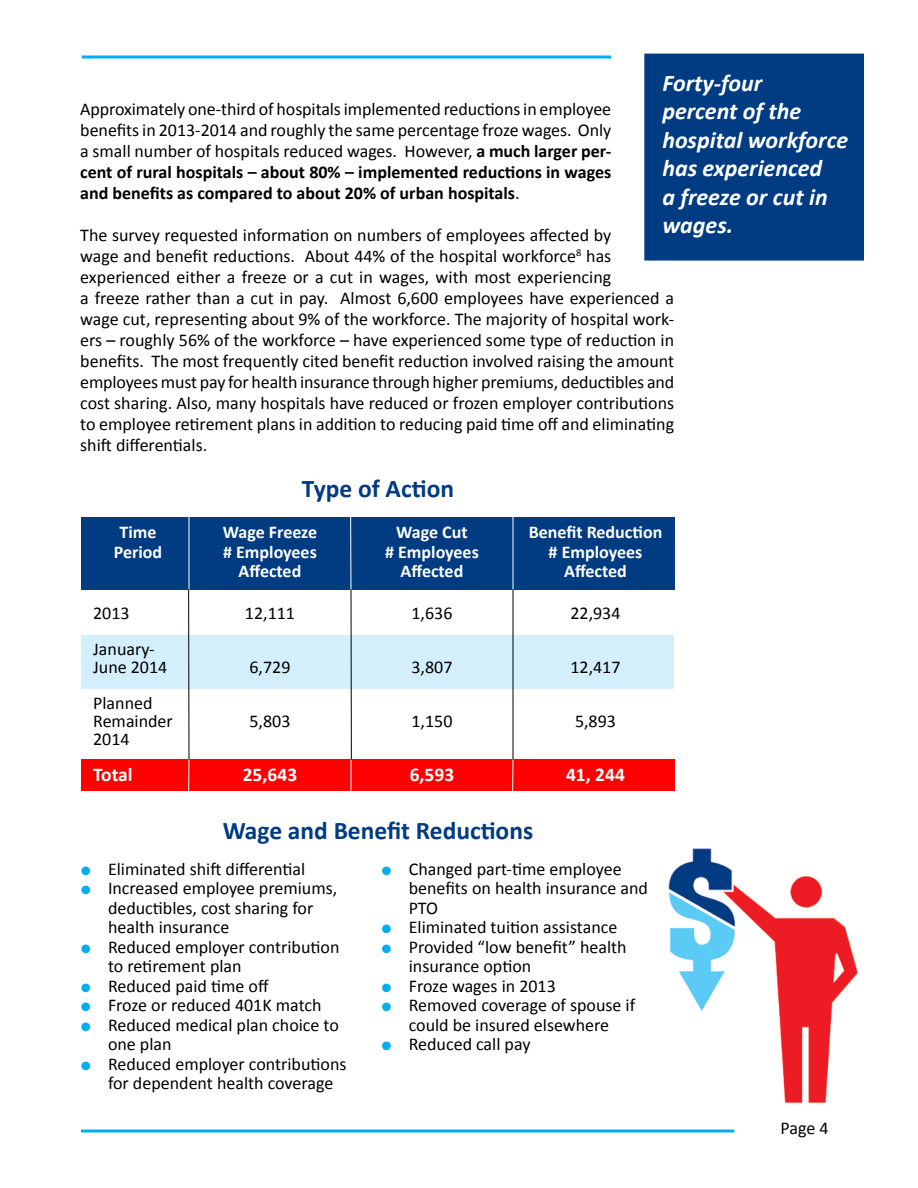
<style>
.page{position:relative;width:918px;height:1188px;background:#fff}
.page>*{position:absolute;margin:0;border:0;box-sizing:border-box;transform-origin:0 0}
.t1{font:700 25.5px "Calibri";color:#013b82}
.t2{font:italic 700 24px/28.5px "Calibri";color:#fff}
.t3{font:700 19.5px "Calibri";color:#fff}
.t4{font:18px/21px "Calibri";color:#000}
.t5{font:700 18px "Calibri";color:#fff}
.s1{font-weight:700}
.s2{color:#00aeef}
</style>
<div class="page">
<div style="left:81px;top:517px;width:594px;height:73px;background:#013b82"></div>
<div style="left:82px;top:636px;width:592px;height:53px;background:#d4effc"></div>
<div style="left:81px;top:759px;width:594px;height:32px;background:#f00"></div>
<hr style="left:189px;top:517px;width:1px;height:73px;background:#fff">
<hr style="left:513px;top:517px;width:1px;height:73px;background:#fff">
<hr style="left:351px;top:759px;width:1px;height:32px;background:#fff">
<hr style="left:188px;top:590px;width:1px;height:169px;background:#000">
<hr style="left:351px;top:590px;width:1px;height:169px;background:#000">
<hr style="left:513px;top:590px;width:1px;height:169px;background:#000">
<hr style="left:512px;top:759px;width:1px;height:32px;background:#fff">
<hr style="left:188px;top:759px;width:1px;height:32px;background:#fff">
<hr style="left:350px;top:517px;width:1px;height:73px;background:#fff">
<img style="left:668px;top:848px;width:190px;height:256px">
<div style="left:644px;top:54px;width:220px;height:207px;background:#013b82;border:2px solid #013b82"></div>
<hr style="left:82px;top:56px;width:529px;height:2px;background:#00aeef">
<hr style="left:81px;top:1130px;width:653px;height:2px;background:#00aeef">
<h2 class="t2" style="left:662px;top:69px;width:187px">Forty-four<br>percent of the hospital workforce has experienced<br>a freeze or cut in wages.</h2>
<p class="t4" style="left:80px;top:98px;width:533px;text-align:justify">Approximately one-third of hospitals implemented reductions in employee benefits in 2013-2014 and roughly the same percentage froze wages. Only a small number of hospitals reduced wages. However, <span class="s1">a much larger per&shy;cent of rural hospitals – about 80% – implemented reductions in wages and benefits as compared to about 20% of urban hospitals</span>.</p>
<p class="t4" style="left:80px;top:224px;width:596px">The survey requested information on numbers of employees affected by<br>wage and benefit reductions. About 44% of the hospital workforce<sup>8</sup> has experienced either a freeze or a cut in wages, with most experiencing<br>a freeze rather than a cut in pay. Almost 6,600 employees have experienced a wage cut, representing about 9% of the workforce. The majority of hospital work&shy;ers – roughly 56% of the workforce – have experienced some type of reduction in benefits. The most frequently cited benefit reduction involved raising the amount employees must pay for health insurance through higher premiums, deductibles and cost sharing. Also, many hospitals have reduced or frozen employer contributions to employee retirement plans in addition to reducing paid time off and eliminating shift differentials.</p>
<h1 class="t1" style="left:302px;top:472px;width:154px">Type of Action</h1>
<p class="t5" style="left:119px;top:521px;width:39px">Time</p>
<p class="t5" style="left:223px;top:521px;width:96px">Wage Freeze</p>
<p class="t5" style="left:396px;top:521px;width:73px">Wage Cut</p>
<p class="t5" style="left:529px;top:521px;width:135px">Benefit Reduction</p>
<p class="t5" style="left:114px;top:540px;width:50px">Period</p>
<p class="t5" style="left:223px;top:540px;width:95px"># Employees</p>
<p class="t5" style="left:385px;top:540px;width:95px"># Employees</p>
<p class="t5" style="left:549px;top:540px;width:95px"># Employees</p>
<p class="t5" style="left:239px;top:560px;width:64px">Affected</p>
<p class="t5" style="left:401px;top:560px;width:64px">Affected</p>
<p class="t5" style="left:564px;top:560px;width:64px">Affected</p>
<p class="t4" style="left:93px;top:603px;width:38px">2013</p>
<p class="t4" style="left:245px;top:603px;width:52px">12,111</p>
<p class="t4" style="left:411px;top:603px;width:43px">1,636</p>
<p class="t4" style="left:570px;top:603px;width:52px">22,934</p>
<p class="t4" style="left:93px;top:640px;width:76px;line-height:18px">January-<br>June 2014</p>
<p class="t4" style="left:249px;top:657px;width:43px">6,729</p>
<p class="t4" style="left:411px;top:657px;width:43px">3,807</p>
<p class="t4" style="left:570px;top:657px;width:52px">12,417</p>
<p class="t4" style="left:93px;top:694px;width:81px;line-height:18px">Planned<br>Remainder</p>
<p class="t4" style="left:250px;top:711px;width:43px">5,803</p>
<p class="t4" style="left:412px;top:711px;width:43px">1,150</p>
<p class="t4" style="left:575px;top:711px;width:43px">5,893</p>
<p class="t4" style="left:93px;top:729px;width:38px">2014</p>
<p class="t3" style="left:93px;top:762px;width:41px">Total</p>
<p class="t3" style="left:243px;top:762px;width:56px">25,643</p>
<p class="t3" style="left:410px;top:762px;width:46px">6,593</p>
<p class="t3" style="left:566px;top:762px;width:60px">41, 244</p>
<h1 class="t1" style="left:223px;top:814px;width:312px">Wage and Benefit Reductions</h1>
<p class="t4" style="left:81px;top:858px;width:226px"><span class="s2">●</span> Eliminated shift differential</p>
<p class="t4" style="left:108px;top:879px;width:231px;line-height:19.5px;text-indent:-27px"><span class="s2">●</span> Increased employee premiums, deductibles, cost sharing for health insurance</p>
<p class="t4" style="left:108px;top:937px;width:233px;line-height:19.5px;text-indent:-27px"><span class="s2">●</span> Reduced employer contribution to retirement plan</p>
<p class="t4" style="left:81px;top:975px;width:189px"><span class="s2">●</span> Reduced paid time off</p>
<p class="t4" style="left:81px;top:995px;width:242px"><span class="s2">●</span> Froze or reduced 401K match</p>
<p class="t4" style="left:108px;top:1015px;width:233px;line-height:19.5px;text-indent:-27px"><span class="s2">●</span> Reduced medical plan choice to one plan</p>
<p class="t4" style="left:108px;top:1054px;width:240px;line-height:19.5px;text-indent:-27px"><span class="s2">●</span> Reduced employer contributions for dependent health coverage</p>
<p class="t4" style="left:409px;top:859px;width:241px;line-height:19.5px;text-indent:-27px"><span class="s2">●</span> Changed part-time employee benefits on health insurance and<br>PTO</p>
<p class="t4" style="left:382px;top:917px;width:237px"><span class="s2">●</span> Eliminated tuition assistance</p>
<p class="t4" style="left:409px;top:937px;width:219px;line-height:19.5px;text-indent:-27px"><span class="s2">●</span> Provided “low benefit” health insurance option</p>
<p class="t4" style="left:382px;top:975px;width:176px"><span class="s2">●</span> Froze wages in 2013</p>
<p class="t4" style="left:382px;top:996px;width:255px;line-height:19.5px;text-align:center"><span class="s2">●</span> Removed coverage of spouse if could be insured elsewhere</p>
<p class="t4" style="left:382px;top:1034px;width:150px"><span class="s2">●</span> Reduced call pay</p>
<p class="t4" style="left:781px;top:1118px;width:50px">Page 4</p>
</div>
